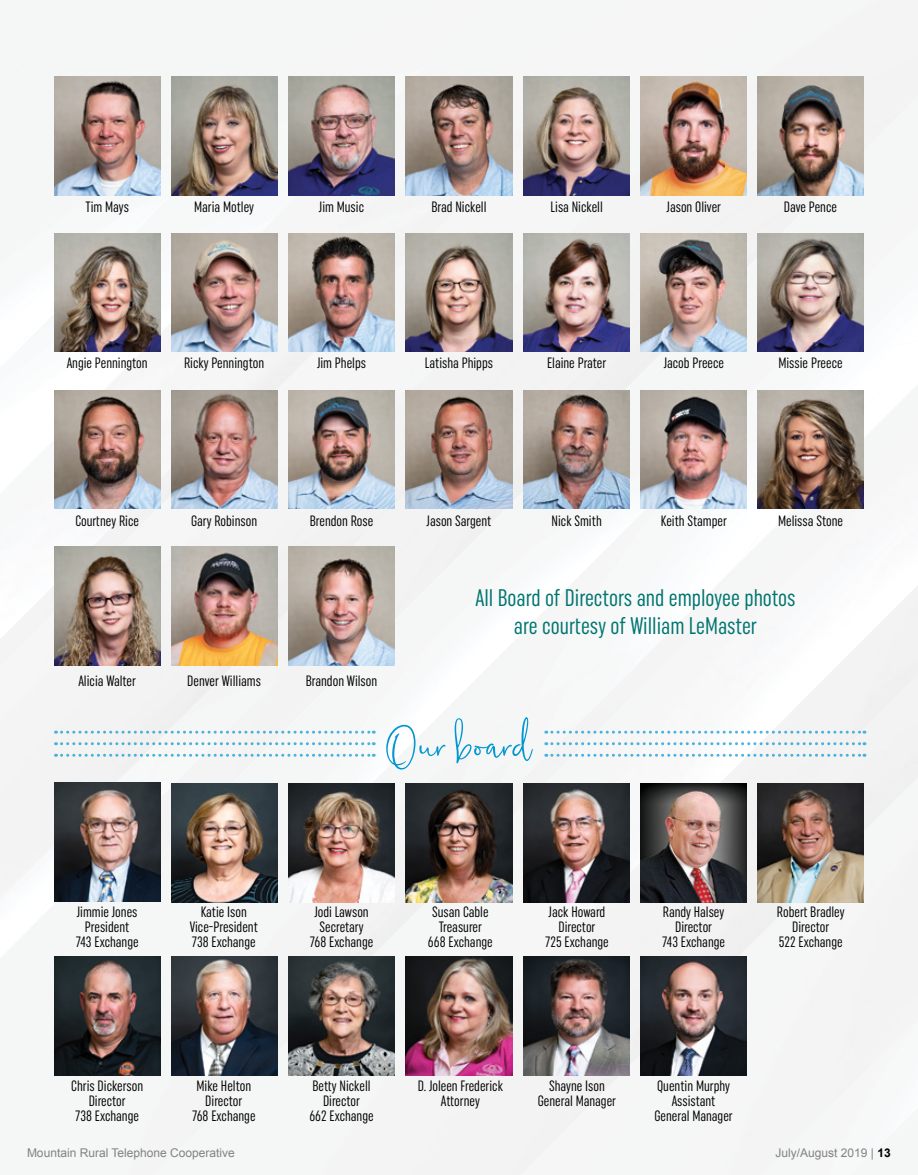
<style>
.page{position:relative;width:918px;height:1175px;background:#fff}
.page>*{position:absolute;margin:0;border:0;box-sizing:border-box;transform-origin:0 0}
.RTM_Script_Font{font:66px "Musette Script";color:#0096d1}
.RTM_Photo_Credit{font:extra-condensed 24px/29px "Uniform";color:#007570;text-align:center}
.RTM_Sidebar-No_Inden{font:extra-condensed 15px/15px "Uniform";color:#000;text-align:center}
.t1{font:12px "Arial";color:#808285}
.s1{font-weight:700;color:#000}
</style>
<div class="page">
<div style="left:405px;top:0;width:367px;height:160px;background:#f6f6f6"></div>
<div style="left:864px;top:96px;width:54px;height:64px;background:#f5f6f6"></div>
<div style="left:129px;top:1064px;width:621px;height:110px;background:#f5f6f6"></div>
<div style="left:160px;top:162px;width:751px;height:902px;background:#f3f3f3"></div>
<img style="left:54px;top:190px;width:770px;height:797px">
<img style="left:355px;top:160px;width:563px;height:508px">
<div style="left:0;top:514px;width:548px;height:641px;background:#f5f6f6"></div>
<div style="left:548px;top:170px;width:370px;height:344px;background:#f5f6f6"></div>
<img style="left:219px;top:389px;width:545px;height:547px">
<img style="left:764px;top:221px;width:154px;height:168px">
<img style="left:750px;top:387px;width:18px;height:18px">
<img style="left:38px;top:670px;width:190px;height:249px">
<img style="left:84px;top:399px;width:472px;height:475px">
<div style="left:228px;top:401px;width:269px;height:269px;background:#f4f4f4"></div>
<img style="left:761px;top:1017px;width:3px;height:157px">
<div style="left:763px;top:981px;width:148px;height:191px;background:#f5f6f6"></div>
<div style="left:863px;top:968px;width:55px;height:68px;background:#f3f3f3"></div>
<img style="left:54px;top:76px;width:106px;height:119px">
<img style="left:171px;top:76px;width:107px;height:119px">
<img style="left:289px;top:76px;width:106px;height:119px">
<img style="left:406px;top:76px;width:106px;height:119px">
<img style="left:523px;top:76px;width:106px;height:119px">
<img style="left:640px;top:76px;width:107px;height:119px">
<img style="left:758px;top:76px;width:106px;height:119px">
<img style="left:54px;top:233px;width:106px;height:119px">
<img style="left:171px;top:233px;width:107px;height:119px">
<img style="left:289px;top:233px;width:106px;height:119px">
<img style="left:406px;top:233px;width:106px;height:119px">
<img style="left:523px;top:233px;width:106px;height:119px">
<img style="left:640px;top:233px;width:107px;height:119px">
<img style="left:758px;top:233px;width:106px;height:119px">
<img style="left:54px;top:390px;width:106px;height:119px">
<img style="left:171px;top:390px;width:107px;height:119px">
<img style="left:289px;top:390px;width:106px;height:119px">
<img style="left:406px;top:390px;width:106px;height:119px">
<img style="left:523px;top:390px;width:106px;height:119px">
<img style="left:640px;top:390px;width:107px;height:119px">
<img style="left:758px;top:390px;width:106px;height:119px">
<img style="left:54px;top:547px;width:106px;height:119px">
<img style="left:171px;top:547px;width:107px;height:119px">
<img style="left:289px;top:547px;width:106px;height:119px">
<svg style="left:56px;top:730px;width:318px;height:3px"></svg>
<svg style="left:56px;top:742px;width:318px;height:3px"></svg>
<svg style="left:56px;top:753px;width:318px;height:3px"></svg>
<svg style="left:546px;top:730px;width:319px;height:3px"></svg>
<svg style="left:546px;top:742px;width:319px;height:3px"></svg>
<svg style="left:546px;top:753px;width:319px;height:3px"></svg>
<img style="left:54px;top:782px;width:106px;height:119px">
<img style="left:171px;top:783px;width:107px;height:119px">
<img style="left:289px;top:783px;width:106px;height:119px">
<img style="left:406px;top:783px;width:106px;height:119px">
<img style="left:523px;top:783px;width:106px;height:119px">
<img style="left:640px;top:783px;width:107px;height:119px">
<img style="left:758px;top:783px;width:106px;height:119px">
<img style="left:54px;top:956px;width:106px;height:119px">
<img style="left:171px;top:956px;width:107px;height:119px">
<img style="left:289px;top:956px;width:106px;height:119px">
<img style="left:406px;top:956px;width:106px;height:119px">
<img style="left:523px;top:956px;width:106px;height:119px">
<img style="left:640px;top:956px;width:107px;height:119px">
<p class="RTM_Sidebar-No_Inden" style="left:85px;top:199px;width:45px">Tim Mays</p>
<p class="RTM_Sidebar-No_Inden" style="left:194px;top:199px;width:62px">Maria Motley</p>
<p class="RTM_Sidebar-No_Inden" style="left:319px;top:199px;width:47px">Jim Music</p>
<p class="RTM_Sidebar-No_Inden" style="left:431px;top:199px;width:57px">Brad Nickell</p>
<p class="RTM_Sidebar-No_Inden" style="left:551px;top:199px;width:54px">Lisa Nickell</p>
<p class="RTM_Sidebar-No_Inden" style="left:667px;top:199px;width:56px">Jason Oliver</p>
<p class="RTM_Sidebar-No_Inden" style="left:784px;top:199px;width:55px">Dave Pence</p>
<p class="RTM_Sidebar-No_Inden" style="left:67px;top:355px;width:83px">Angie Pennington</p>
<p class="RTM_Sidebar-No_Inden" style="left:184px;top:355px;width:82px">Ricky Pennington</p>
<p class="RTM_Sidebar-No_Inden" style="left:317px;top:355px;width:51px">Jim Phelps</p>
<p class="RTM_Sidebar-No_Inden" style="left:425px;top:355px;width:70px">Latisha Phipps</p>
<p class="RTM_Sidebar-No_Inden" style="left:547px;top:355px;width:61px">Elaine Prater</p>
<p class="RTM_Sidebar-No_Inden" style="left:664px;top:355px;width:62px">Jacob Preece</p>
<p class="RTM_Sidebar-No_Inden" style="left:778px;top:355px;width:66px">Missie Preece</p>
<p class="RTM_Sidebar-No_Inden" style="left:75px;top:513px;width:65px">Courtney Rice</p>
<p class="RTM_Sidebar-No_Inden" style="left:191px;top:513px;width:68px">Gary Robinson</p>
<p class="RTM_Sidebar-No_Inden" style="left:310px;top:513px;width:65px">Brendon Rose</p>
<p class="RTM_Sidebar-No_Inden" style="left:427px;top:513px;width:66px">Jason Sargent</p>
<p class="RTM_Sidebar-No_Inden" style="left:552px;top:513px;width:52px">Nick Smith</p>
<p class="RTM_Sidebar-No_Inden" style="left:661px;top:513px;width:67px">Keith Stamper</p>
<p class="RTM_Sidebar-No_Inden" style="left:778px;top:513px;width:66px">Melissa Stone</p>
<p class="RTM_Photo_Credit" style="left:475px;top:582px;width:322px">All Board of Directors and employee photos are courtesy of William LeMaster</p>
<p class="RTM_Sidebar-No_Inden" style="left:78px;top:673px;width:59px">Alicia Walter</p>
<p class="RTM_Sidebar-No_Inden" style="left:187px;top:673px;width:75px">Denver Williams</p>
<p class="RTM_Sidebar-No_Inden" style="left:306px;top:673px;width:73px">Brandon Wilson</p>
<p class="RTM_Script_Font" style="left:386px;top:694px;width:147px">Our board</p>
<p class="RTM_Sidebar-No_Inden" style="left:77px;top:904px;width:62px">Jimmie Jones</p>
<p class="RTM_Sidebar-No_Inden" style="left:76px;top:919px;width:64px">President<br>743 Exchange</p>
<p class="RTM_Sidebar-No_Inden" style="left:201px;top:904px;width:48px">Katie Ison</p>
<p class="RTM_Sidebar-No_Inden" style="left:190px;top:919px;width:70px;text-align:left">Vice-President<br>738 Exchange</p>
<p class="RTM_Sidebar-No_Inden" style="left:71px;top:1078px;width:74px">Chris Dickerson</p>
<p class="RTM_Sidebar-No_Inden" style="left:89px;top:1093px;width:39px">Director</p>
<p class="RTM_Sidebar-No_Inden" style="left:75px;top:1108px;width:65px">738 Exchange</p>
<p class="RTM_Sidebar-No_Inden" style="left:197px;top:1078px;width:56px">Mike Helton</p>
<p class="RTM_Sidebar-No_Inden" style="left:205px;top:1093px;width:39px">Director</p>
<p class="RTM_Sidebar-No_Inden" style="left:192px;top:1108px;width:65px">768 Exchange</p>
<p class="RTM_Sidebar-No_Inden" style="left:314px;top:904px;width:56px">Jodi Lawson</p>
<p class="RTM_Sidebar-No_Inden" style="left:319px;top:919px;width:46px">Secretary</p>
<p class="RTM_Sidebar-No_Inden" style="left:310px;top:934px;width:65px">768 Exchange</p>
<p class="RTM_Sidebar-No_Inden" style="left:432px;top:904px;width:58px">Susan Cable</p>
<p class="RTM_Sidebar-No_Inden" style="left:439px;top:919px;width:45px">Treasurer</p>
<p class="RTM_Sidebar-No_Inden" style="left:428px;top:934px;width:66px">668 Exchange</p>
<p class="RTM_Sidebar-No_Inden" style="left:549px;top:904px;width:58px">Jack Howard</p>
<p class="RTM_Sidebar-No_Inden" style="left:558px;top:919px;width:39px">Director</p>
<p class="RTM_Sidebar-No_Inden" style="left:545px;top:934px;width:65px">725 Exchange</p>
<p class="RTM_Sidebar-No_Inden" style="left:663px;top:904px;width:63px">Randy Halsey</p>
<p class="RTM_Sidebar-No_Inden" style="left:662px;top:919px;width:64px">Director<br>743 Exchange</p>
<p class="RTM_Sidebar-No_Inden" style="left:777px;top:904px;width:69px">Robert Bradley</p>
<p class="RTM_Sidebar-No_Inden" style="left:792px;top:919px;width:39px">Director</p>
<p class="RTM_Sidebar-No_Inden" style="left:779px;top:934px;width:65px">522 Exchange</p>
<p class="RTM_Sidebar-No_Inden" style="left:312px;top:1078px;width:60px">Betty Nickell</p>
<p class="RTM_Sidebar-No_Inden" style="left:323px;top:1093px;width:39px">Director</p>
<p class="RTM_Sidebar-No_Inden" style="left:309px;top:1108px;width:66px">662 Exchange</p>
<p class="RTM_Sidebar-No_Inden" style="left:418px;top:1078px;width:87px">D. Joleen Frederick</p>
<p class="RTM_Sidebar-No_Inden" style="left:441px;top:1093px;width:40px">Attorney</p>
<p class="RTM_Sidebar-No_Inden" style="left:549px;top:1078px;width:57px">Shayne Ison</p>
<p class="RTM_Sidebar-No_Inden" style="left:538px;top:1093px;width:80px">General Manager</p>
<p class="RTM_Sidebar-No_Inden" style="left:657px;top:1078px;width:74px">Quentin Murphy</p>
<p class="RTM_Sidebar-No_Inden" style="left:654px;top:1093px;width:80px">Assistant<br>General Manager</p>
<p class="t1" style="left:27px;top:1144px;width:209px">Mountain Rural Telephone Cooperative</p>
<p class="t1" style="left:776px;top:1144px;width:117px">July/August 2019 | <span class="s1">13</span></p>
</div>
